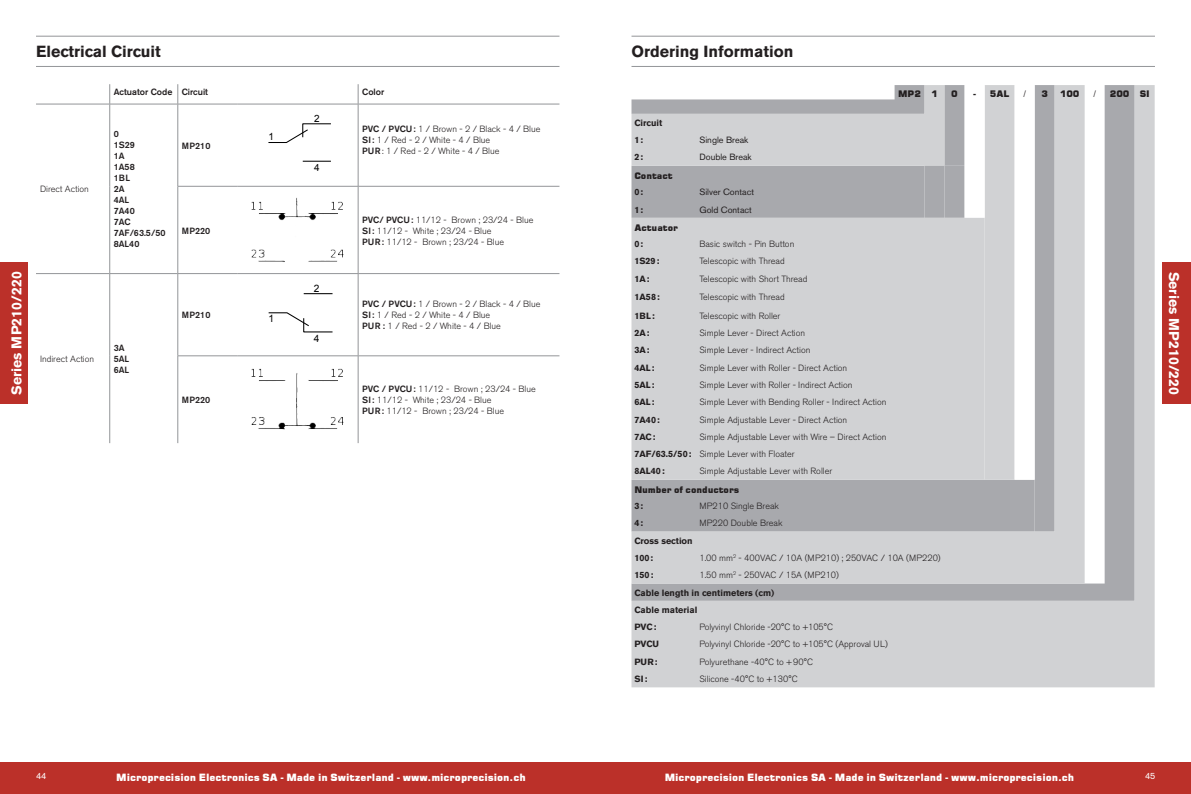
<style>
.page{position:relative;width:1191px;height:794px;background:#fff}
.page>*{position:absolute;margin:0;border:0;box-sizing:border-box;transform-origin:0 0}
.t1{font:700 16px "Akzidenz Grotesk BE";color:#231f20}
.t2{font:700 14px "Akzidenz Grotesk BE";color:#fff}
.t3{font:10.2px "Arial";color:#000}
.t4{font:10px "Square 721 Blk Normal";color:#fff}
.t5{font:10px "Arial";color:#000}
.t6{font:300 9px/11px "Akzidenz Grotesk BE";color:#231f20}
.t7{font:700 9px/17.3px "Akzidenz Grotesk BE";color:#231f20}
.t8{font:500 9px/11px "Akzidenz Grotesk BE";color:#231f20}
.t9{font:9px "Square 721 Blk Normal";color:#231f20}
.t10{font:9px "Akzidenz Grotesk BE";color:#231f20}
.t11{font:9px "Akzidenz Grotesk BE";color:#fff}
.s1{font-weight:500}
.s2{font-weight:700}
.s3{font-weight:300}
</style>
<div class="page">
<hr style="left:36px;top:36px;width:523px;height:1px;background:#939598">
<hr style="left:36px;top:66px;width:523px;height:1px;background:#939598">
<svg style="left:109px;top:84px;width:1px;height:20px"></svg>
<svg style="left:177px;top:84px;width:1px;height:20px"></svg>
<svg style="left:358px;top:84px;width:1px;height:20px"></svg>
<hr style="left:36px;top:104px;width:74px;height:1px;background:#939598">
<hr style="left:110px;top:104px;width:68px;height:1px;background:#939598">
<hr style="left:109px;top:104px;width:1px;height:82px;background:#939598">
<hr style="left:109px;top:186px;width:1px;height:87px;background:#939598">
<hr style="left:178px;top:104px;width:60px;height:1px;background:#939598">
<hr style="left:177px;top:104px;width:1px;height:82px;background:#939598">
<hr style="left:238px;top:104px;width:120px;height:1px;background:#939598">
<hr style="left:358px;top:104px;width:201px;height:1px;background:#939598">
<hr style="left:358px;top:104px;width:1px;height:82px;background:#939598">
<hr style="left:178px;top:273px;width:60px;height:1px;background:#939598">
<hr style="left:177px;top:274px;width:1px;height:81px;background:#939598">
<hr style="left:177px;top:186px;width:61px;height:1px;background:#939598">
<hr style="left:177px;top:186px;width:1px;height:87px;background:#939598">
<hr style="left:238px;top:186px;width:120px;height:1px;background:#939598">
<hr style="left:358px;top:186px;width:201px;height:1px;background:#939598">
<hr style="left:358px;top:186px;width:1px;height:87px;background:#939598">
<hr style="left:177px;top:355px;width:61px;height:1px;background:#939598">
<hr style="left:177px;top:356px;width:1px;height:87px;background:#939598">
<hr style="left:36px;top:273px;width:74px;height:1px;background:#939598">
<hr style="left:110px;top:273px;width:68px;height:1px;background:#939598">
<hr style="left:109px;top:274px;width:1px;height:82px;background:#939598">
<hr style="left:109px;top:356px;width:1px;height:87px;background:#939598">
<hr style="left:238px;top:273px;width:120px;height:1px;background:#939598">
<hr style="left:358px;top:273px;width:201px;height:1px;background:#939598">
<hr style="left:358px;top:274px;width:1px;height:81px;background:#939598">
<hr style="left:238px;top:355px;width:120px;height:1px;background:#939598">
<hr style="left:358px;top:355px;width:201px;height:1px;background:#939598">
<hr style="left:358px;top:356px;width:1px;height:87px;background:#939598">
<svg style="left:268px;top:123px;width:63px;height:20px"></svg>
<svg style="left:303px;top:161px;width:28px;height:1px"></svg>
<img style="left:251px;top:197px;width:93px;height:65px">
<svg style="left:268px;top:312px;width:65px;height:21px"></svg>
<svg style="left:304px;top:293px;width:28px;height:1px"></svg>
<img style="left:251px;top:368px;width:93px;height:62px">
<hr style="left:631px;top:36px;width:524px;height:1px;background:#939598">
<hr style="left:631px;top:66px;width:524px;height:1px;background:#939598">
<svg style="left:631px;top:85px;width:523px;height:602px;background:#cacbce"></svg>
<div style="left:1162px;top:262px;width:29px;height:142px;background:#bb3029"></div>
<div style="left:595px;top:761px;width:596px;height:33px;background:#bb3029"></div>
<div style="left:0;top:761px;width:595px;height:33px;background:#bb3029"></div>
<div style="left:0;top:262px;width:28px;height:142px;background:#bb3029"></div>
<h2 class="t2" style="left:8px;top:395px;width:125px;rotate:-90deg">Series MP210/220</h2>
<h1 class="t1" style="left:36px;top:42px;width:126px">Electrical Circuit</h1>
<p class="t8" style="left:114px;top:87px;width:96px">Actuator Code Circuit</p>
<p class="t8" style="left:362px;top:87px;width:24px">Color</p>
<p class="t6" style="left:40px;top:184px;width:50px">Direct Action</p>
<p class="t5" style="left:314px;top:112px;width:7px">2</p>
<p class="t5" style="left:268px;top:130px;width:7px">1</p>
<p class="t6" style="left:362px;top:124px;width:180px"><span class="s1">PVC / PVCU:</span> 1 / Brown - 2 / Black - 4 / Blue<br><span class="s1">SI:</span> 1 / Red - 2 / White - 4 / Blue<br><span class="s1">PUR</span>: 1 / Red - 2 / White - 4 / Blue</p>
<p class="t8" style="left:114px;top:129px;width:53px">0<br>1S29<br>1A<br>1A58<br>1BL<br>2A<br>4AL<br>7A40<br>7AC<br>7AF/63.5/50<br>8AL40</p>
<p class="t8" style="left:182px;top:140px;width:30px">MP210</p>
<p class="t5" style="left:314px;top:160px;width:7px">4</p>
<p class="t8" style="left:182px;top:225px;width:30px">MP220</p>
<p class="t6" style="left:362px;top:214px;width:173px"><span class="s1">PVC/ PVCU:</span> 11/12 - Brown ; 23/24 - Blue<br><span class="s1">SI:</span> 11/12 - White ; 23/24 - Blue<br><span class="s1">PUR:</span> 11/12 - Brown ; 23/24 - Blue</p>
<p class="t8" style="left:182px;top:309px;width:30px">MP210</p>
<p class="t3" style="left:269px;top:312px;width:7px">1</p>
<p class="t3" style="left:314px;top:281px;width:7px">2</p>
<p class="t3" style="left:314px;top:331px;width:7px">4</p>
<p class="t6" style="left:362px;top:299px;width:180px"><span class="s1">PVC / PVCU:</span> 1 / Brown - 2 / Black - 4 / Blue<br><span class="s1">SI:</span> 1 / Red - 2 / White - 4 / Blue<br><span class="s1">PUR :</span> 1 / Red - 2 / White - 4 / Blue</p>
<p class="t6" style="left:40px;top:353px;width:56px">Indirect Action</p>
<p class="t8" style="left:114px;top:342px;width:17px">3A<br>5AL<br>6AL</p>
<p class="t8" style="left:182px;top:394px;width:30px">MP220</p>
<p class="t6" style="left:362px;top:384px;width:175px"><span class="s1">PVC / PVCU:</span> 11/12 - Brown ; 23/24 - Blue<br><span class="s1">SI:</span> 11/12 - White ; 23/24 - Blue<br><span class="s1">PUR:</span> 11/12 - Brown ; 23/24 - Blue</p>
<h1 class="t1" style="left:631px;top:42px;width:163px">Ordering Information</h1>
<p class="t7" style="left:634px;top:114px;width:29px">Circuit<br>1:</p>
<p class="t10" style="left:699px;top:135px;width:50px">Single Break</p>
<p class="t9" style="left:898px;top:88px;width:41px">MP2 1</p>
<p class="t9" style="left:951px;top:88px;width:8px">0</p>
<p class="t9" style="left:973px;top:88px;width:38px">- 5AL</p>
<p class="t9" style="left:1023px;top:88px;width:4px">/</p>
<p class="t9" style="left:1041px;top:88px;width:8px">3</p>
<p class="t9" style="left:1059px;top:88px;width:21px">100</p>
<p class="t9" style="left:1093px;top:88px;width:4px">/</p>
<p class="t9" style="left:1109px;top:88px;width:41px">200 SI</p>
<p class="t7" style="left:634px;top:149px;width:10px">2:</p>
<p class="t10" style="left:699px;top:152px;width:54px">Double Break</p>
<p class="t9" style="left:634px;top:170px;width:40px">Contact</p>
<p class="t7" style="left:634px;top:183px;width:10px">0:</p>
<p class="t10" style="left:699px;top:187px;width:56px">Silver Contact</p>
<p class="t7" style="left:634px;top:201px;width:10px">1:</p>
<p class="t10" style="left:699px;top:204px;width:54px">Gold Contact</p>
<p class="t9" style="left:634px;top:222px;width:45px">Actuator</p>
<p class="t7" style="left:634px;top:235px;width:10px">0:</p>
<p class="t6" style="left:699px;top:239px;width:96px">Basic switch - Pin Button</p>
<p class="t7" style="left:634px;top:253px;width:27px">1S29:</p>
<p class="t6" style="left:699px;top:256px;width:87px">Telescopic with Thread</p>
<p class="t7" style="left:634px;top:270px;width:17px">1A:</p>
<p class="t6" style="left:699px;top:273px;width:110px">Telescopic with Short Thread</p>
<p class="t7" style="left:634px;top:288px;width:27px">1A58:</p>
<p class="t6" style="left:699px;top:292px;width:87px">Telescopic with Thread</p>
<p class="t7" style="left:634px;top:307px;width:22px">1BL:</p>
<p class="t6" style="left:699px;top:310px;width:83px">Telescopic with Roller</p>
<p class="t7" style="left:634px;top:324px;width:17px">2A:</p>
<p class="t6" style="left:699px;top:327px;width:107px">Simple Lever - Direct Action</p>
<p class="t7" style="left:634px;top:341px;width:17px">3A:</p>
<p class="t6" style="left:699px;top:345px;width:113px">Simple Lever - Indirect Action</p>
<p class="t7" style="left:634px;top:359px;width:22px">4AL:</p>
<p class="t6" style="left:699px;top:362px;width:149px">Simple Lever with Roller - Direct Action</p>
<p class="t7" style="left:634px;top:376px;width:22px">5AL:</p>
<p class="t6" style="left:699px;top:379px;width:155px">Simple Lever with Roller - Indirect Action</p>
<p class="t7" style="left:634px;top:393px;width:22px">6AL:</p>
<p class="t6" style="left:699px;top:397px;width:188px">Simple Lever with Bending Roller - Indirect Action</p>
<p class="t7" style="left:634px;top:411px;width:27px">7A40:</p>
<p class="t6" style="left:699px;top:414px;width:149px">Simple Adjustable Lever - Direct Action</p>
<p class="t7" style="left:634px;top:428px;width:23px">7AC:</p>
<p class="t6" style="left:634px;top:428px;width:254px;line-height:17.3px;text-indent:65px">Simple Adjustable Lever with Wire – Direct Action<br><span class="s2">7AF/63.5/50:</span> Simple Lever with Floater<br><span class="s2">8AL40:</span></p>
<p class="t6" style="left:699px;top:466px;width:134px">Simple Adjustable Lever with Roller</p>
<p class="t9" style="left:634px;top:484px;width:106px">Number of conductors</p>
<p class="t7" style="left:634px;top:497px;width:10px">3:</p>
<p class="t6" style="left:699px;top:500px;width:81px">MP210 Single Break</p>
<p class="t7" style="left:634px;top:514px;width:10px">4:</p>
<p class="t6" style="left:699px;top:518px;width:85px">MP220 Double Break</p>
<p class="t7" style="left:634px;top:532px;width:60px">Cross section<br>100:</p>
<p class="t6" style="left:699px;top:552px;width:243px">1.00 mm<sup>2</sup> - 400VAC / 10A (MP210) ; 250VAC / 10A (MP220)</p>
<p class="t7" style="left:634px;top:566px;width:206px;text-indent:65px"><span class="s3">1.50 mm</span><sup>2</sup> <span class="s3">- 250VAC / 15A (MP210)<br></span>Cable length in centimeters (cm)<br>Cable material<br>PVC:</p>
<p class="t7" style="left:634px;top:566px;width:21px">150:</p>
<p class="t6" style="left:699px;top:621px;width:135px">Polyvinyl Chloride -20°C to +105°C</p>
<p class="t7" style="left:634px;top:636px;width:26px">PVCU</p>
<p class="t6" style="left:699px;top:639px;width:190px">Polyvinyl Chloride -20°C to +105°C (Approval UL)</p>
<p class="t7" style="left:634px;top:653px;width:25px">PUR:</p>
<p class="t6" style="left:699px;top:656px;width:115px">Polyurethane -40°C to +90°C</p>
<p class="t7" style="left:634px;top:670px;width:15px">SI:</p>
<p class="t6" style="left:699px;top:673px;width:100px">Silicone -40°C to +130°C</p>
<h2 class="t2" style="left:1182px;top:272px;width:125px;rotate:90deg">Series MP210/220</h2>
<p class="t11" style="left:36px;top:770px;width:12px">44</p>
<p class="t4" style="left:116px;top:771px;width:411px">Microprecision Electronics SA - Made in Switzerland - www.microprecision.ch</p>
<p class="t4" style="left:664px;top:771px;width:411px">Microprecision Electronics SA - Made in Switzerland - www.microprecision.ch</p>
<p class="t11" style="left:1145px;top:771px;width:12px">45</p>
</div>
